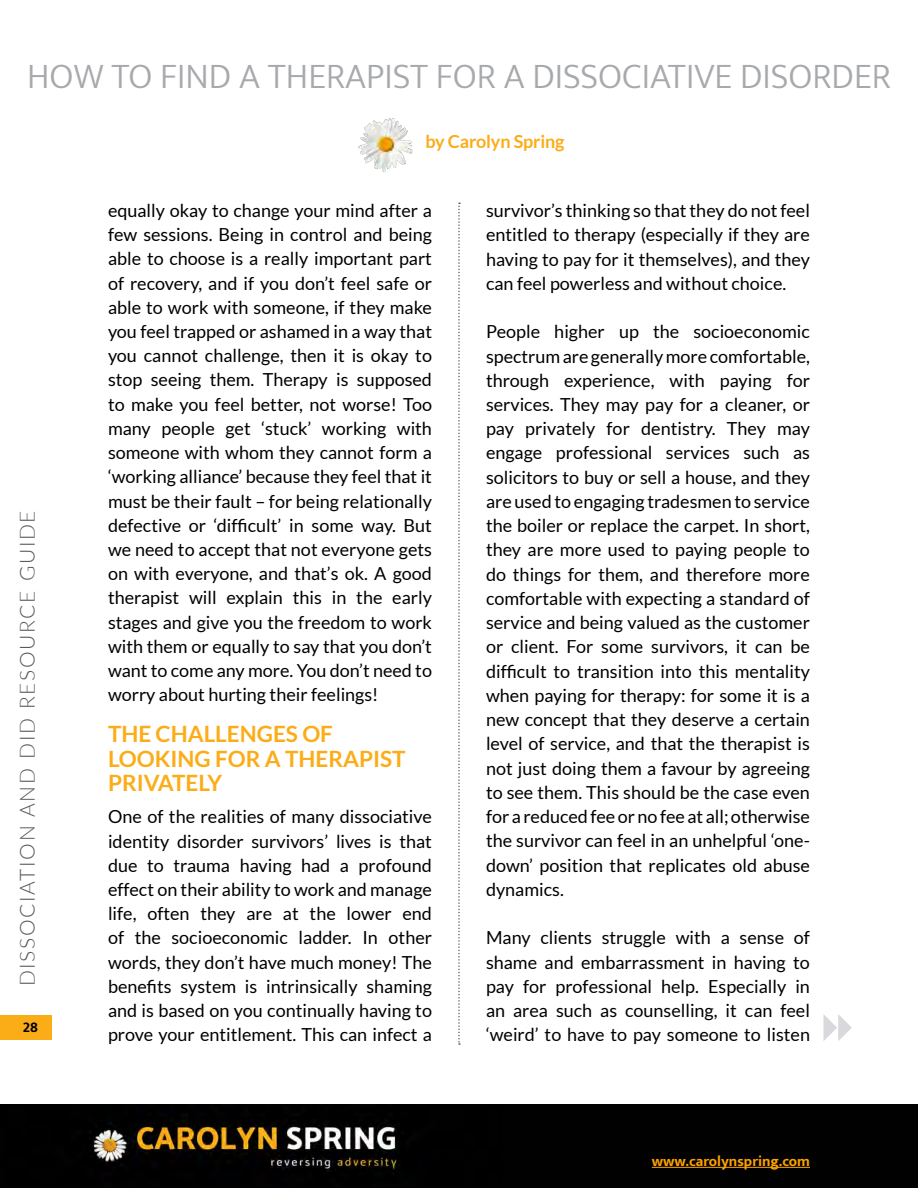
<style>
.page{position:relative;width:918px;height:1188px;background:#fff}
.page>*{position:absolute;margin:0;border:0;box-sizing:border-box;transform-origin:0 0}
.t1{font:300 36px "Mukta";color:#a7a9ac}
.t2{font:700 22.5px/24.2px "Lato";color:#fbad18}
.t3{font:300 21px "Lato";letter-spacing:.08em;color:#5a5a5a}
.t4{font:18px/24.3px "Lato";color:#000;text-align:justify}
.t5{font:700 18px "Lato";letter-spacing:-.01em;color:#fbad18}
.t6{font:700 15px "Mukta";color:#ffa300}
.t7{font:700 15px "Mukta";color:#000}
</style>
<div class="page">
<svg style="left:458px;top:202px;width:2px;height:843px"></svg>
<img style="left:358px;top:118px;width:55px;height:54px">
<div style="left:0;top:1104px;width:918px;height:84px;background:#010101"></div>
<img style="left:93px;top:1114px;width:307px;height:61px">
<hr style="left:652px;top:1167px;width:158px;height:1px;background:#ffa300">
<svg style="left:824px;top:1014px;width:28px;height:27px"></svg>
<div style="left:0;top:1015px;width:51px;height:25px;background:#fbad18"></div>
<h1 class="t1" style="left:27px;top:54px;width:865px">HOW TO FIND A THERAPIST FOR A DISSOCIATIVE DISORDER</h1>
<p class="t3" style="left:13px;top:986px;width:478px;rotate:-90deg">DISSOCIATION AND DID RESOURCE GUIDE</p>
<p class="t7" style="left:23px;top:1018px;width:17px">28</p>
<p class="t5" style="left:425px;top:131px;width:140px">by Carolyn Spring</p>
<p class="t4" style="left:108px;top:198px;width:326px">equally okay to change your mind after a few sessions. Being in control and being able to choose is a really important part of recovery, and if you don’t feel safe or able to work with someone, if they make you feel trapped or ashamed in a way that you cannot challenge, then it is okay to stop seeing them. Therapy is supposed to make you feel better, not worse! Too many people get ‘stuck’ working with someone with whom they cannot form a ‘working alliance’ because they feel that it must be their fault – for being relationally defective or ‘difficult’ in some way. But we need to accept that not everyone gets on with everyone, and that’s ok. A good therapist will explain this in the early stages and give you the freedom to work with them or equally to say that you don’t want to come any more. You don’t need to worry about hurting their feelings!</p>
<p class="t2" style="left:108px;top:722px;width:299px">THE CHALLENGES OF<br>LOOKING FOR A THERAPIST<br>PRIVATELY</p>
<p class="t4" style="left:108px;top:805px;width:326px">One of the realities of many dissociative identity disorder survivors’ lives is that due to trauma having had a profound effect on their ability to work and manage life, often they are at the lower end of the socioeconomic ladder. In other words, they don’t have much money! The benefits system is intrinsically shaming and is based on you continually having to prove your entitlement. This can infect a</p>
<p class="t4" style="left:486px;top:198px;width:326px">survivor’s thinking so that they do not feel entitled to therapy (especially if they are having to pay for it themselves), and they can feel powerless and without choice.</p>
<p class="t4" style="left:486px;top:319px;width:326px">People higher up the socioeconomic spectrum are generally more comfortable, through experience, with paying for services. They may pay for a cleaner, or pay privately for dentistry. They may engage professional services such as solicitors to buy or sell a house, and they are used to engaging tradesmen to service the boiler or replace the carpet. In short, they are more used to paying people to do things for them, and therefore more comfortable with expecting a standard of service and being valued as the customer or client. For some survivors, it can be difficult to transition into this mentality when paying for therapy: for some it is a new concept that they deserve a certain level of service, and that the therapist is not just doing them a favour by agreeing to see them. This should be the case even for a reduced fee or no fee at all; otherwise the survivor can feel in an unhelpful ‘one&shy;down’ position that replicates old abuse dynamics.</p>
<p class="t4" style="left:486px;top:926px;width:326px">Many clients struggle with a sense of shame and embarrassment in having to pay for professional help. Especially in an area such as counselling, it can feel ‘weird’ to have to pay someone to listen</p>
<p class="t6" style="left:652px;top:1152px;width:160px">www.carolynspring.com</p>
</div>
